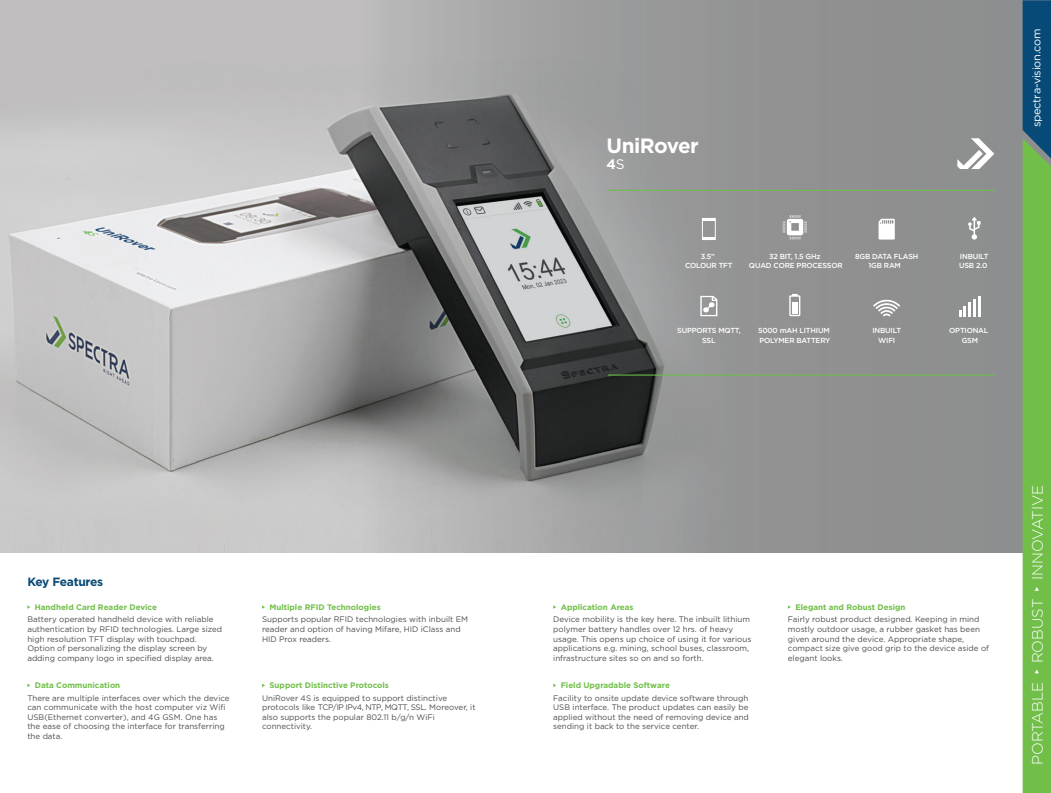
<style>
.page{position:relative;width:1051px;height:793px;background:#fff}
.page>*{position:absolute;margin:0;border:0;box-sizing:border-box;transform-origin:0 0}
.t1{font:700 20.7px "Gotham";letter-spacing:-.025em;color:#fff}
.t2{font:300 15px "Gotham";letter-spacing:-.005em;color:#fff}
.t3{font:700 13.8px "Gotham";color:#fff}
.t4{font:700 12px "Gotham";letter-spacing:-.03em;color:#084975}
.t5{font:11px "Gotham";letter-spacing:-.025em;color:#fff}
.t6{font:8px/9.6px "Gotham";color:#4d4d4f}
.t7{font:700 8px "Gotham";color:#71bf49}
.t8{font:500 7.3px/9.4px "Gotham";letter-spacing:-.025em;color:#fff;text-align:center}
.s1{font-weight:400}
</style>
<div class="page">
<img style="left:0;top:0;width:1022px;height:552px">
<svg style="left:1022px;top:0;width:28px;height:792px;background:#60a954"></svg>
<hr style="left:608px;top:190px;width:386px;height:1px;background:#6dbe4b">
<hr style="left:608px;top:374px;width:386px;height:1px;background:#6dbe4b">
<svg style="left:957px;top:138px;width:37px;height:31px"></svg>
<svg style="left:873px;top:300px;width:27px;height:16px"></svg>
<svg style="left:789px;top:294px;width:11px;height:22px"></svg>
<svg style="left:959px;top:299px;width:16px;height:17px"></svg>
<hr style="left:978px;top:296px;width:2px;height:20px;background:#fff">
<svg style="left:700px;top:296px;width:17px;height:20px"></svg>
<svg style="left:702px;top:218px;width:13px;height:22px"></svg>
<svg style="left:782px;top:215px;width:25px;height:24px"></svg>
<svg style="left:968px;top:217px;width:12px;height:22px"></svg>
<svg style="left:878px;top:219px;width:16px;height:20px"></svg>
<svg style="left:489px;top:201px;width:22px;height:13px"></svg>
<h3 class="t5" style="left:1029px;top:127px;width:100px;rotate:-90deg">spectra-vision.com</h3>
<h1 class="t1" style="left:606px;top:132px;width:94px">UniRover</h1>
<h3 class="t3" style="left:606px;top:155px;width:20px">4<span class="s1">S</span></h3>
<p class="t8" style="left:685px;top:251px;width:49px">3.5”<br>COLOUR TFT</p>
<p class="t8" style="left:749px;top:252px;width:95px;line-height:8.8px">32 BIT, 1.5 GHz<br>QUAD CORE PROCESSOR</p>
<p class="t8" style="left:959px;top:252px;width:31px;line-height:8.8px;text-align:left">INBUILT<br>USB 2.0</p>
<p class="t8" style="left:855px;top:252px;width:65px;line-height:8.8px">8GB DATA FLASH<br>1GB RAM</p>
<p class="t8" style="left:677px;top:326px;width:65px">SUPPORTS MQTT,<br>SSL</p>
<p class="t8" style="left:758px;top:326px;width:74px;text-align:left">5000 mAH LITHIUM<br>POLYMER BATTERY</p>
<p class="t8" style="left:949px;top:326px;width:41px">OPTIONAL<br>GSM</p>
<p class="t8" style="left:872px;top:326px;width:30px">INBUILT<br>WIFI</p>
<h3 class="t4" style="left:27px;top:573px;width:77px">Key Features</h3>
<p class="t6" style="left:27px;top:614px;width:196px">Battery operated handheld device with reliable authentication by RFID technologies. Large sized high resolution TFT display with touchpad.<br>Option of personalizing the display screen by adding company logo in specified display area.</p>
<p class="t7" style="left:35px;top:602px;width:124px">Handheld Card Reader Device</p>
<p class="t7" style="left:269px;top:602px;width:113px">Multiple RFID Technologies</p>
<p class="t6" style="left:262px;top:614px;width:208px">Supports popular RFID technologies with inbuilt EM reader and option of having Mifare, HID iClass and<br>HID Prox readers.</p>
<p class="t7" style="left:35px;top:680px;width:87px">Data Communication</p>
<p class="t7" style="left:269px;top:680px;width:121px">Support Distinctive Protocols</p>
<p class="t6" style="left:27px;top:692px;width:204px">There are multiple interfaces over which the device can communicate with the host computer viz Wifi USB(Ethernet converter), and 4G GSM. One has the ease of choosing the interface for transferring the data.</p>
<p class="t6" style="left:262px;top:692px;width:215px">UniRover 4S is equipped to support distinctive protocols like TCP/IP IPv4, NTP, MQTT, SSL. Moreover, it also supports the popular 802.11 b/g/n WiFi connectivity.</p>
<p class="t7" style="left:560px;top:602px;width:74px">Application Areas</p>
<p class="t6" style="left:553px;top:614px;width:199px">Device mobility is the key here. The inbuilt lithium polymer battery handles over 12 hrs. of heavy usage. This opens up choice of using it for various applications e.g. mining, school buses, classroom, infrastructure sites so on and so forth.</p>
<p class="t7" style="left:560px;top:680px;width:111px">Field Upgradable Software</p>
<p class="t6" style="left:553px;top:692px;width:197px;text-align:justify">Facility to onsite update device software through USB interface. The product updates can easily be applied without the need of removing device and sending it back to the service center.</p>
<p class="t7" style="left:795px;top:602px;width:112px">Elegant and Robust Design</p>
<p class="t6" style="left:788px;top:614px;width:203px">Fairly robust product designed. Keeping in mind mostly outdoor usage, a rubber gasket has been given around the device. Appropriate shape, compact size give good grip to the device aside of elegant looks.</p>
<h2 class="t2" style="left:1028px;top:765px;width:282px;rotate:-90deg">PORTABLE ROBUST INNOVATIVE</h2>
</div>
